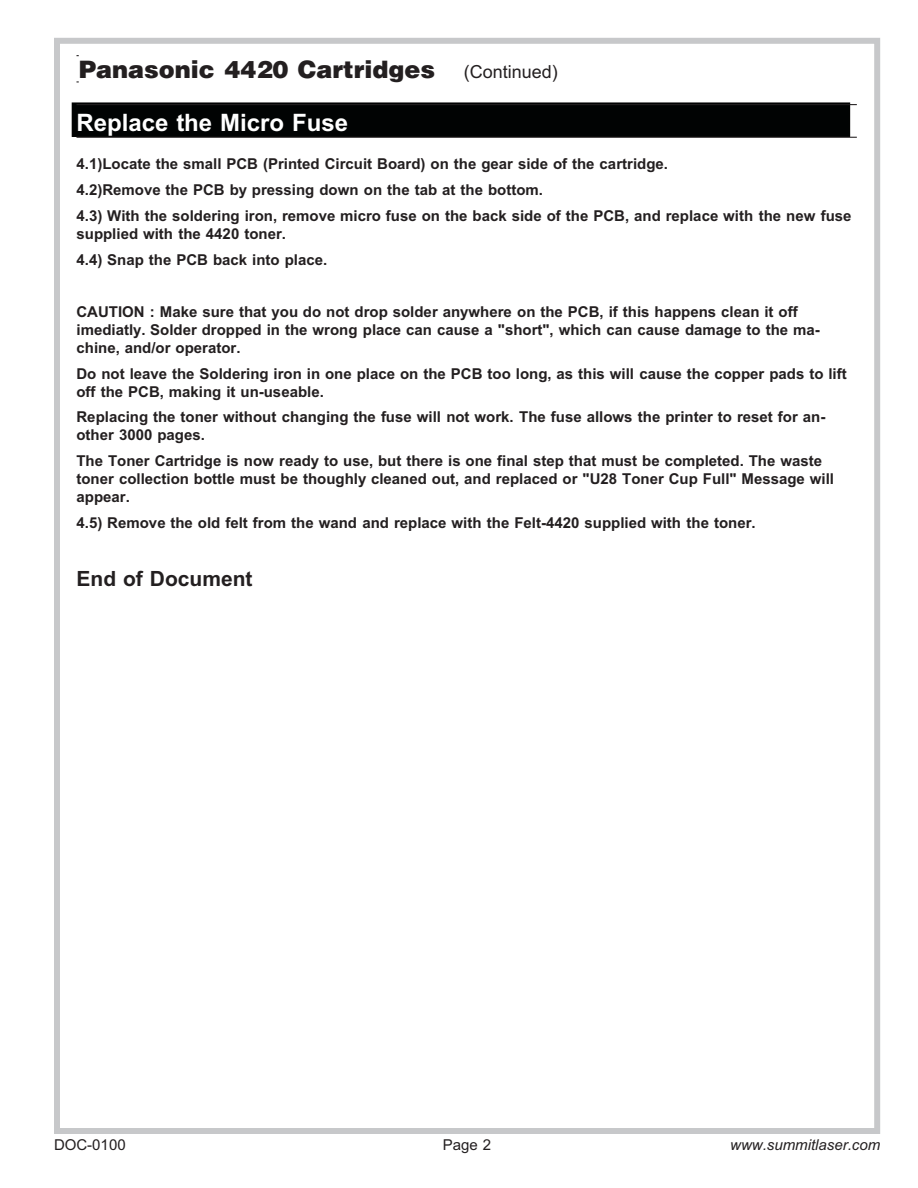
<style>
.page{position:relative;width:918px;height:1188px;background:#fff}
.page>*{position:absolute;margin:0;border:0;box-sizing:border-box;transform-origin:0 0}
.t1{font:900 24px "Switzerland";color:#231f20}
.t2{font:700 24px "Arial";color:#fff}
.t3{font:700 21px "Arial";color:#231f20}
.t4{font:700 15px/18px "Arial";color:#231f20}
.t5{font:italic 15px "Arial";color:#231f20}
.t6{font:15px "Arial";color:#231f20}
.s1{font-family:"Arial";font-weight:400;font-size:18px}
</style>
<div class="page">
<div style="left:72px;top:103px;width:778px;height:33px;background:#010303"></div>
<hr style="left:76px;top:104px;width:781px;height:1px;background:#231f20">
<hr style="left:76px;top:137px;width:781px;height:1px;background:#231f20">
<div style="left:54px;top:38px;width:826px;height:1096px;border:6px solid #c7c8ca"></div>
<h1 class="t1" style="left:79px;top:61px;width:481px">Panasonic 4420 Cartridges <span class="s1">(Continued)</span></h1>
<h1 class="t2" style="left:76px;top:114px;width:273px">Replace the Micro Fuse</h1>
<p class="t4" style="left:76px;top:152px;width:777px;line-height:26px">4.1)Locate the small PCB (Printed Circuit Board) on the gear side of the cartridge.<br>4.2)Remove the PCB by pressing down on the tab at the bottom.<br>4.3) With the soldering iron, remove micro fuse on the back side of the PCB, and replace with the new fuse</p>
<p class="t4" style="left:76px;top:222px;width:252px;line-height:26px">supplied with the 4420 toner.<br>4.4) Snap the PCB back into place.</p>
<p class="t4" style="left:76px;top:304px;width:745px">CAUTION : Make sure that you do not drop solder anywhere on the PCB, if this happens clean it off imediatly. Solder dropped in the wrong place can cause a "short", which can cause damage to the ma&shy;chine, and/or operator.</p>
<p class="t4" style="left:76px;top:366px;width:772px">Do not leave the Soldering iron in one place on the PCB too long, as this will cause the copper pads to lift off the PCB, making it un-useable.</p>
<p class="t4" style="left:76px;top:410px;width:750px">Replacing the toner without changing the fuse will not work. The fuse allows the printer to reset for an&shy;other 3000 pages.</p>
<p class="t4" style="left:76px;top:454px;width:759px">The Toner Cartridge is now ready to use, but there is one final step that must be completed. The waste toner collection bottle must be thoughly cleaned out, and replaced or "U28 Toner Cup Full" Message will appear.</p>
<p class="t4" style="left:76px;top:516px;width:681px">4.5) Remove the old felt from the wand and replace with the Felt-4420 supplied with the toner.</p>
<h2 class="t3" style="left:76px;top:571px;width:178px">End of Document</h2>
<p class="t6" style="left:54px;top:1139px;width:73px">DOC-0100</p>
<p class="t6" style="left:443px;top:1139px;width:50px">Page 2</p>
<p class="t5" style="left:730px;top:1136px;width:151px">www.summitlaser.com</p>
</div>
